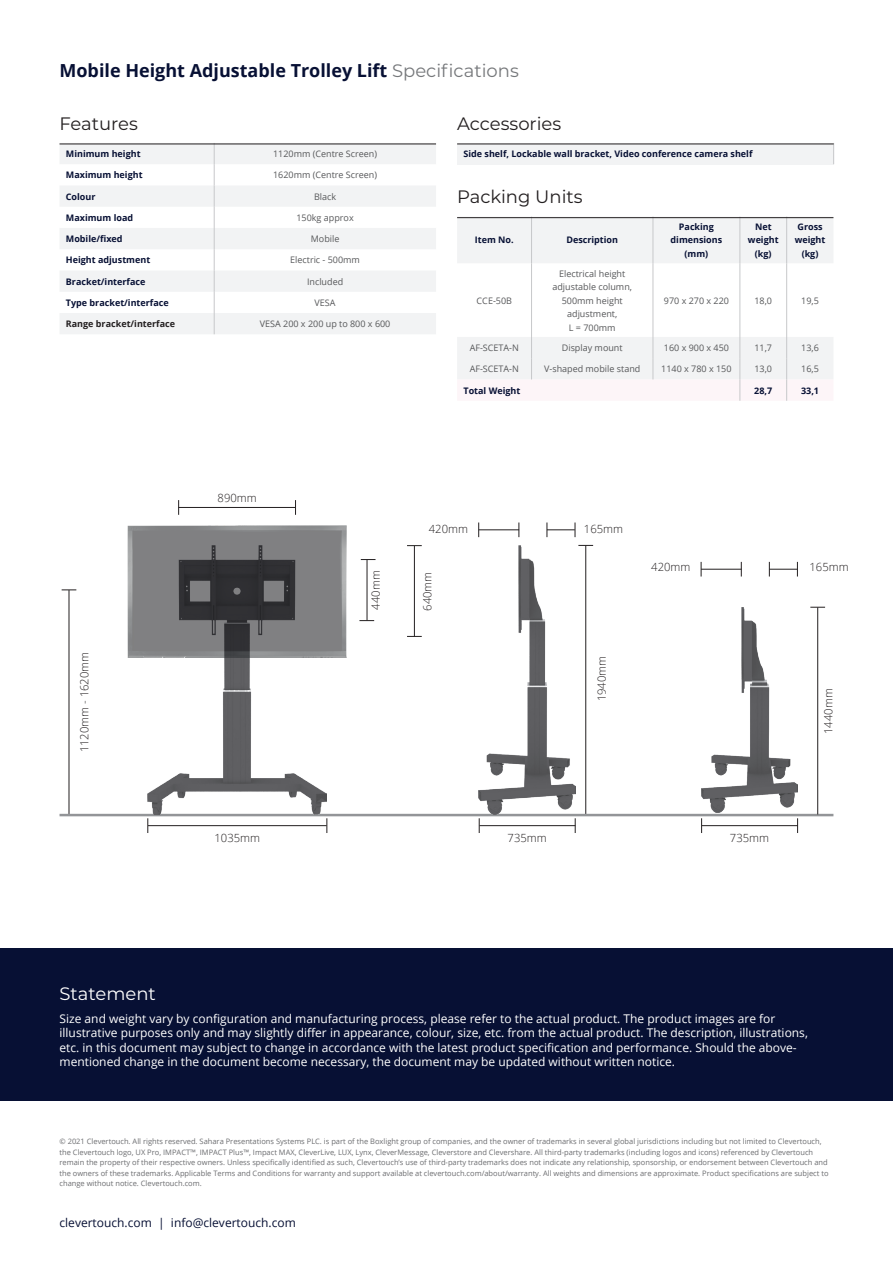
<style>
.page{position:relative;width:893px;height:1263px;background:#fff}
.page>*{position:absolute;margin:0;border:0;box-sizing:border-box;transform-origin:0 0}
.t1{font:700 18px "Open Sans";color:#071034}
.Section_title{font:18px "Montserrat";color:#231f20}
.t2{font:18px "Montserrat";color:#fff}
.t3{font:12px/14.4px "Open Sans";color:#fff}
.t4{font:12px "Open Sans";color:#071034}
.t5{font:300 11.25px "Open Sans";color:#231f20}
.t6{font:9px/13.5px "Open Sans";color:#57585a;text-align:center}
.t7{font:700 9px/13.5px "Open Sans";color:#071034;text-align:center}
.t8{font:700 9px "Open Sans";color:#231f20}
.t9{font:7.5px/10.5px "Open Sans";color:#6c6d70}
.s1{font-family:"Montserrat";font-weight:400;color:#76787b}
</style>
<div class="page">
<svg style="left:60px;top:143px;width:376px;height:191px;fill:#f2f3f4"></svg>
<svg style="left:214px;top:143px;width:1px;height:191px"></svg>
<hr style="left:60px;top:144px;width:376px;height:1px;background:#231f20">
<div style="left:457px;top:143px;width:377px;height:21px;background:#f2f3f4"></div>
<svg style="left:833px;top:143px;width:1px;height:21px"></svg>
<hr style="left:457px;top:144px;width:377px;height:1px;background:#231f20">
<svg style="left:457px;top:218px;width:376px;height:119px"></svg>
<hr style="left:531px;top:217px;width:1px;height:46px;background:#c7c8ca">
<hr style="left:531px;top:263px;width:1px;height:74px;background:#c7c8ca">
<hr style="left:653px;top:217px;width:1px;height:46px;background:#c7c8ca">
<hr style="left:653px;top:263px;width:1px;height:74px;background:#c7c8ca">
<hr style="left:740px;top:217px;width:1px;height:46px;background:#c7c8ca">
<hr style="left:740px;top:263px;width:1px;height:74px;background:#c7c8ca">
<hr style="left:786px;top:217px;width:1px;height:46px;background:#c7c8ca">
<hr style="left:786px;top:263px;width:1px;height:74px;background:#c7c8ca">
<svg style="left:457px;top:337px;width:376px;height:64px"></svg>
<hr style="left:457px;top:217px;width:376px;height:1px;background:#231f20">
<hr style="left:69px;top:590px;width:1px;height:224px;background:#231f20">
<svg style="left:62px;top:590px;width:14px;height:1px"></svg>
<hr style="left:585px;top:545px;width:1px;height:270px;background:#231f20">
<hr style="left:60px;top:814px;width:773px;height:2px;background:#939598">
<svg style="left:295px;top:500px;width:1px;height:15px"></svg>
<svg style="left:178px;top:500px;width:1px;height:15px"></svg>
<hr style="left:178px;top:507px;width:117px;height:1px;background:#231f20">
<img style="left:148px;top:657px;width:179px;height:158px">
<img style="left:127px;top:526px;width:219px;height:131px">
<svg style="left:327px;top:818px;width:1px;height:15px"></svg>
<svg style="left:148px;top:818px;width:1px;height:15px"></svg>
<hr style="left:148px;top:825px;width:179px;height:1px;background:#231f20">
<svg style="left:407px;top:545px;width:15px;height:1px"></svg>
<svg style="left:361px;top:559px;width:14px;height:1px"></svg>
<svg style="left:407px;top:636px;width:15px;height:1px"></svg>
<svg style="left:359px;top:620px;width:15px;height:1px"></svg>
<hr style="left:414px;top:546px;width:1px;height:91px;background:#231f20">
<hr style="left:367px;top:560px;width:1px;height:60px;background:#231f20">
<img style="left:479px;top:546px;width:96px;height:268px">
<svg style="left:575px;top:818px;width:1px;height:15px"></svg>
<svg style="left:479px;top:818px;width:1px;height:15px"></svg>
<hr style="left:479px;top:825px;width:96px;height:1px;background:#231f20">
<svg style="left:578px;top:545px;width:15px;height:1px"></svg>
<svg style="left:519px;top:522px;width:1px;height:15px"></svg>
<svg style="left:478px;top:522px;width:1px;height:15px"></svg>
<hr style="left:479px;top:530px;width:40px;height:1px;background:#231f20">
<svg style="left:547px;top:522px;width:29px;height:15px"></svg>
<hr style="left:817px;top:607px;width:1px;height:207px;background:#231f20">
<img style="left:701px;top:607px;width:97px;height:205px">
<svg style="left:797px;top:818px;width:1px;height:15px"></svg>
<svg style="left:701px;top:818px;width:1px;height:15px"></svg>
<hr style="left:702px;top:825px;width:96px;height:1px;background:#231f20">
<svg style="left:810px;top:607px;width:15px;height:1px"></svg>
<svg style="left:741px;top:562px;width:1px;height:14px"></svg>
<svg style="left:701px;top:562px;width:1px;height:14px"></svg>
<hr style="left:701px;top:569px;width:40px;height:1px;background:#231f20">
<svg style="left:769px;top:562px;width:29px;height:14px"></svg>
<div style="left:0;top:948px;width:893px;height:153px;background:#071034"></div>
<p class="t1" style="left:60px;top:58px;width:461px">Mobile Height Adjustable Trolley Lift <span class="s1">Specifications</span></p>
<p class="Section_title" style="left:60px;top:111px;width:80px">Features</p>
<p class="t7" style="left:66px;top:147px;width:76px">Minimum height</p>
<p class="t6" style="left:273px;top:147px;width:106px">1120mm (Centre Screen)</p>
<p class="t7" style="left:66px;top:168px;width:78px">Maximum height</p>
<p class="t6" style="left:273px;top:168px;width:106px">1620mm (Centre Screen)</p>
<p class="t7" style="left:66px;top:189px;width:31px">Colour</p>
<p class="t6" style="left:314px;top:189px;width:24px">Black</p>
<p class="t7" style="left:66px;top:211px;width:69px">Maximum load</p>
<p class="t6" style="left:296px;top:211px;width:59px">150kg approx</p>
<p class="t7" style="left:66px;top:232px;width:58px">Mobile/fixed</p>
<p class="t6" style="left:311px;top:232px;width:30px">Mobile</p>
<p class="t7" style="left:66px;top:253px;width:86px">Height adjustment</p>
<p class="t6" style="left:290px;top:253px;width:71px">Electric - 500mm</p>
<p class="t7" style="left:66px;top:274px;width:81px">Bracket/interface</p>
<p class="t6" style="left:307px;top:274px;width:38px">Included</p>
<p class="t7" style="left:66px;top:296px;width:104px">Type bracket/interface</p>
<p class="t6" style="left:315px;top:296px;width:22px">VESA</p>
<p class="t8" style="left:66px;top:317px;width:111px">Range bracket/interface</p>
<p class="t6" style="left:260px;top:317px;width:132px">VESA 200 x 200 up to 800 x 600</p>
<p class="Section_title" style="left:457px;top:111px;width:106px">Accessories</p>
<p class="t7" style="left:463px;top:147px;width:290px">Side shelf, Lockable wall bracket, Video conference camera shelf</p>
<p class="Section_title" style="left:457px;top:185px;width:127px">Packing Units</p>
<p class="t7" style="left:475px;top:233px;width:40px">Item No.</p>
<p class="t7" style="left:566px;top:233px;width:53px">Description</p>
<p class="t7" style="left:671px;top:220px;width:53px">Packing dimensions (mm)</p>
<p class="t7" style="left:748px;top:220px;width:32px">Net weight (kg)</p>
<p class="t7" style="left:795px;top:220px;width:32px">Gross weight (kg)</p>
<p class="t6" style="left:477px;top:293px;width:37px">CCE-50B</p>
<p class="t6" style="left:552px;top:266px;width:81px">Electrical height adjustable column,<br>500mm height adjustment,<br>L = 700mm</p>
<p class="t6" style="left:664px;top:293px;width:67px">970 x 270 x 220</p>
<p class="t6" style="left:754px;top:293px;width:19px">18,0</p>
<p class="t6" style="left:801px;top:293px;width:19px">19,5</p>
<p class="t6" style="left:470px;top:341px;width:51px">AF-SCETA-N</p>
<p class="t6" style="left:562px;top:341px;width:62px">Display mount</p>
<p class="t6" style="left:664px;top:341px;width:67px">160 x 900 x 450</p>
<p class="t6" style="left:754px;top:341px;width:19px">11,7</p>
<p class="t6" style="left:801px;top:341px;width:19px">13,6</p>
<p class="t6" style="left:470px;top:362px;width:51px">AF-SCETA-N</p>
<p class="t6" style="left:544px;top:362px;width:98px">V-shaped mobile stand</p>
<p class="t6" style="left:661px;top:362px;width:72px">1140 x 780 x 150</p>
<p class="t6" style="left:754px;top:362px;width:19px">13,0</p>
<p class="t6" style="left:801px;top:362px;width:19px">16,5</p>
<p class="t7" style="left:463px;top:383px;width:58px">Total Weight</p>
<p class="t7" style="left:754px;top:383px;width:20px">28,7</p>
<p class="t7" style="left:801px;top:383px;width:20px">33,1</p>
<p class="t5" style="left:218px;top:490px;width:41px">890mm</p>
<p class="t5" style="left:429px;top:521px;width:41px">420mm</p>
<p class="t5" style="left:584px;top:521px;width:41px">165mm</p>
<p class="t5" style="left:77px;top:752px;width:102px;rotate:-90deg">1120mm - 1620mm</p>
<p class="t5" style="left:215px;top:830px;width:47px">1035mm</p>
<p class="t5" style="left:368px;top:610px;width:41px;rotate:-90deg">440mm</p>
<p class="t5" style="left:420px;top:611px;width:41px;rotate:-90deg">640mm</p>
<p class="t5" style="left:508px;top:830px;width:41px">735mm</p>
<p class="t5" style="left:594px;top:701px;width:47px;rotate:-90deg">1940mm</p>
<p class="t5" style="left:651px;top:560px;width:41px">420mm</p>
<p class="t5" style="left:809px;top:560px;width:41px">165mm</p>
<p class="t5" style="left:730px;top:830px;width:41px">735mm</p>
<p class="t5" style="left:821px;top:734px;width:47px;rotate:-90deg">1440mm</p>
<p class="t2" style="left:60px;top:981px;width:98px">Statement</p>
<p class="t3" style="left:60px;top:1011px;width:750px">Size and weight vary by configuration and manufacturing process, please refer to the actual product. The product images are for illustrative purposes only and may slightly differ in appearance, colour, size, etc. from the actual product. The description, illustrations, etc. in this document may subject to change in accordance with the latest product specification and performance. Should the above&shy;mentioned change in the document become necessary, the document may be updated without written notice.</p>
<p class="t9" style="left:60px;top:1136px;width:770px">© 2021 Clevertouch. All rights reserved. Sahara Presentations Systems PLC. is part of the Boxlight group of companies, and the owner of trademarks in several global jurisdictions including but not limited to Clevertouch, the Clevertouch logo, UX Pro, IMPACT™, IMPACT Plus™, Impact MAX, CleverLive, LUX, Lynx, CleverMessage, Cleverstore and Clevershare. All third-party trademarks (including logos and icons) referenced by Clevertouch remain the property of their respective owners. Unless specifically identified as such, Clevertouch’s use of third-party trademarks does not indicate any relationship, sponsorship, or endorsement between Clevertouch and the owners of these trademarks. Applicable Terms and Conditions for warranty and support available at clevertouch.com/about/warranty. All weights and dimensions are approximate. Product specifications are subject to change without notice. Clevertouch.com.</p>
<h2 class="t4" style="left:60px;top:1214px;width:238px">clevertouch.com | info@clevertouch.com</h2>
</div>
